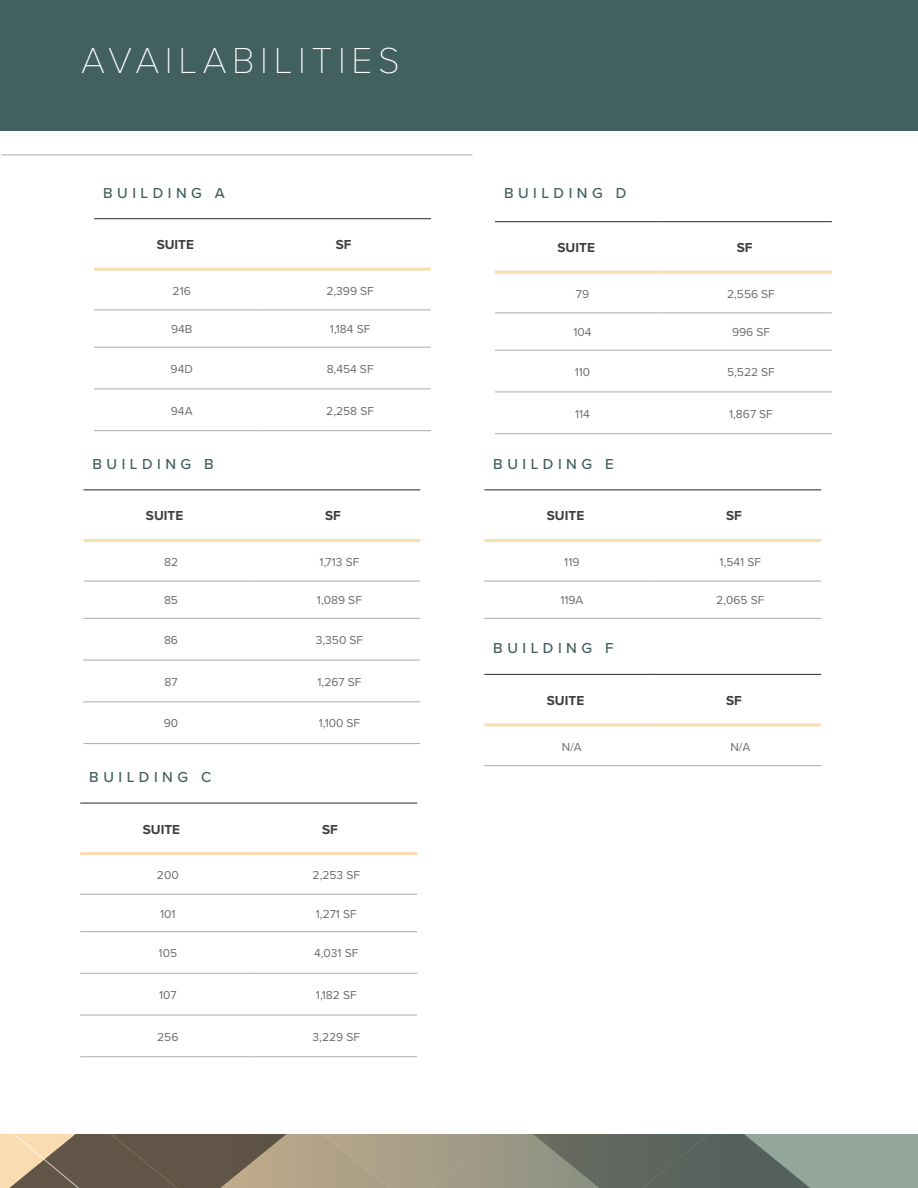
<style>
.page{position:relative;width:918px;height:1188px;background:#fff}
.page>*{position:absolute;margin:0;border:0;box-sizing:border-box;transform-origin:0 0}
.Heading{font:100 37.5px "Proxima Nova T";letter-spacing:.15em;color:#fff}
.Subhead{font:500 15px "Proxima Nova";letter-spacing:.3em;color:#42605e}
.Bold_Table_Header{font:700 13.5px "Proxima Nova";color:#3e3e3f}
.Table_Header{font:700 13.5px "Proxima Nova";color:#3e3e3f}
.Table_Content{font:12px "Proxima Nova";color:#6c6d70}
.Bold_Table_Content{font:12px "Proxima Nova";color:#6c6d70}
</style>
<div class="page">
<div style="left:0;top:0;width:918px;height:131px;background:#42605e"></div>
<div style="left:0;top:1134px;width:918px;height:54px;background:#92a69b"></div>
<svg style="left:0;top:1134px;width:810px;height:54px;background:#85806e"></svg>
<hr style="left:2px;top:154px;width:470px;height:1px;background:#b2b3b7">
<svg style="left:263px;top:310px;width:168px;height:80px"></svg>
<hr style="left:94px;top:309px;width:169px;height:1px;background:#b2b3b7">
<hr style="left:263px;top:309px;width:168px;height:1px;background:#b2b3b7">
<hr style="left:94px;top:347px;width:169px;height:1px;background:#b2b3b7">
<hr style="left:263px;top:347px;width:168px;height:1px;background:#b2b3b7">
<hr style="left:94px;top:388px;width:169px;height:1px;background:#b2b3b7">
<hr style="left:263px;top:388px;width:168px;height:1px;background:#b2b3b7">
<hr style="left:94px;top:430px;width:169px;height:1px;background:#b2b3b7">
<hr style="left:263px;top:430px;width:168px;height:1px;background:#b2b3b7">
<hr style="left:94px;top:218px;width:169px;height:1px;background:#3e3e3f">
<hr style="left:263px;top:218px;width:168px;height:1px;background:#3e3e3f">
<hr style="left:94px;top:268px;width:169px;height:3px;background:#f9dcb0">
<hr style="left:263px;top:268px;width:168px;height:3px;background:#f9dcb0">
<svg style="left:252px;top:580px;width:168px;height:123px"></svg>
<hr style="left:83px;top:581px;width:169px;height:1px;background:#b2b3b7">
<hr style="left:252px;top:581px;width:168px;height:1px;background:#b2b3b7">
<hr style="left:83px;top:618px;width:169px;height:1px;background:#b2b3b7">
<hr style="left:252px;top:618px;width:168px;height:1px;background:#b2b3b7">
<hr style="left:83px;top:660px;width:169px;height:1px;background:#b2b3b7">
<hr style="left:252px;top:660px;width:168px;height:1px;background:#b2b3b7">
<hr style="left:83px;top:701px;width:169px;height:1px;background:#b2b3b7">
<hr style="left:252px;top:701px;width:168px;height:1px;background:#b2b3b7">
<hr style="left:83px;top:743px;width:169px;height:1px;background:#b2b3b7">
<hr style="left:252px;top:743px;width:168px;height:1px;background:#b2b3b7">
<hr style="left:83px;top:489px;width:169px;height:1px;background:#3e3e3f">
<hr style="left:252px;top:489px;width:168px;height:1px;background:#3e3e3f">
<hr style="left:83px;top:539px;width:169px;height:3px;background:#f9dcb0">
<hr style="left:252px;top:539px;width:168px;height:3px;background:#f9dcb0">
<svg style="left:249px;top:893px;width:168px;height:80px"></svg>
<hr style="left:80px;top:894px;width:169px;height:1px;background:#b2b3b7">
<hr style="left:249px;top:894px;width:168px;height:1px;background:#b2b3b7">
<hr style="left:80px;top:931px;width:169px;height:1px;background:#b2b3b7">
<hr style="left:249px;top:931px;width:168px;height:1px;background:#b2b3b7">
<hr style="left:80px;top:973px;width:169px;height:1px;background:#b2b3b7">
<hr style="left:249px;top:973px;width:168px;height:1px;background:#b2b3b7">
<hr style="left:80px;top:1014px;width:169px;height:2px;background:#b2b3b7">
<hr style="left:249px;top:1014px;width:168px;height:2px;background:#b2b3b7">
<hr style="left:80px;top:1056px;width:169px;height:1px;background:#b2b3b7">
<hr style="left:249px;top:1056px;width:168px;height:1px;background:#b2b3b7">
<hr style="left:80px;top:802px;width:169px;height:2px;background:#3e3e3f">
<hr style="left:249px;top:802px;width:168px;height:2px;background:#3e3e3f">
<hr style="left:80px;top:852px;width:169px;height:3px;background:#f9dcb0">
<hr style="left:249px;top:852px;width:168px;height:3px;background:#f9dcb0">
<svg style="left:663px;top:313px;width:169px;height:80px"></svg>
<hr style="left:495px;top:312px;width:168px;height:1px;background:#b2b3b7">
<hr style="left:663px;top:312px;width:169px;height:1px;background:#b2b3b7">
<hr style="left:495px;top:350px;width:168px;height:1px;background:#b2b3b7">
<hr style="left:663px;top:350px;width:169px;height:1px;background:#b2b3b7">
<hr style="left:495px;top:391px;width:168px;height:1px;background:#b2b3b7">
<hr style="left:663px;top:391px;width:169px;height:1px;background:#b2b3b7">
<hr style="left:495px;top:433px;width:168px;height:1px;background:#b2b3b7">
<hr style="left:663px;top:433px;width:169px;height:1px;background:#b2b3b7">
<hr style="left:495px;top:221px;width:168px;height:1px;background:#3e3e3f">
<hr style="left:663px;top:221px;width:169px;height:1px;background:#3e3e3f">
<hr style="left:495px;top:271px;width:168px;height:3px;background:#f9dcb0">
<hr style="left:663px;top:271px;width:169px;height:3px;background:#f9dcb0">
<svg style="left:653px;top:580px;width:168px;height:38px"></svg>
<hr style="left:484px;top:581px;width:169px;height:1px;background:#b2b3b7">
<hr style="left:653px;top:581px;width:168px;height:1px;background:#b2b3b7">
<hr style="left:484px;top:618px;width:169px;height:1px;background:#b2b3b7">
<hr style="left:653px;top:618px;width:168px;height:1px;background:#b2b3b7">
<hr style="left:484px;top:489px;width:169px;height:1px;background:#3e3e3f">
<hr style="left:653px;top:489px;width:168px;height:1px;background:#3e3e3f">
<hr style="left:484px;top:539px;width:169px;height:3px;background:#f9dcb0">
<hr style="left:653px;top:539px;width:168px;height:3px;background:#f9dcb0">
<hr style="left:484px;top:765px;width:169px;height:1px;background:#b2b3b7">
<hr style="left:653px;top:765px;width:168px;height:1px;background:#b2b3b7">
<hr style="left:484px;top:674px;width:169px;height:1px;background:#3e3e3f">
<hr style="left:653px;top:674px;width:168px;height:1px;background:#3e3e3f">
<hr style="left:484px;top:723px;width:169px;height:3px;background:#f9dcb0">
<hr style="left:653px;top:723px;width:168px;height:3px;background:#f9dcb0">
<p class="Heading" style="left:81px;top:33px;width:320px">AVAILABILITIES</p>
<p class="Subhead" style="left:103px;top:181px;width:123px">BUILDING A</p>
<p class="Bold_Table_Header" style="left:157px;top:235px;width:39px">SUITE</p>
<p class="Table_Header" style="left:336px;top:235px;width:17px">SF</p>
<p class="Bold_Table_Content" style="left:173px;top:282px;width:20px">216</p>
<p class="Table_Content" style="left:326px;top:282px;width:49px">2,399 SF</p>
<p class="Bold_Table_Content" style="left:171px;top:320px;width:23px">94B</p>
<p class="Table_Content" style="left:330px;top:320px;width:42px">1,184 SF</p>
<p class="Bold_Table_Content" style="left:171px;top:360px;width:24px">94D</p>
<p class="Table_Content" style="left:327px;top:360px;width:48px">8,454 SF</p>
<p class="Bold_Table_Content" style="left:171px;top:402px;width:23px">94A</p>
<p class="Table_Content" style="left:326px;top:402px;width:49px">2,258 SF</p>
<p class="Subhead" style="left:92px;top:453px;width:123px">BUILDING B</p>
<p class="Bold_Table_Header" style="left:146px;top:506px;width:39px">SUITE</p>
<p class="Table_Header" style="left:325px;top:506px;width:17px">SF</p>
<p class="Bold_Table_Content" style="left:164px;top:553px;width:16px">82</p>
<p class="Table_Content" style="left:320px;top:553px;width:41px">1,713 SF</p>
<p class="Bold_Table_Content" style="left:164px;top:592px;width:16px">85</p>
<p class="Table_Content" style="left:317px;top:592px;width:46px">1,089 SF</p>
<p class="Bold_Table_Content" style="left:164px;top:631px;width:16px">86</p>
<p class="Table_Content" style="left:316px;top:631px;width:49px">3,350 SF</p>
<p class="Bold_Table_Content" style="left:164px;top:673px;width:15px">87</p>
<p class="Table_Content" style="left:318px;top:673px;width:45px">1,267 SF</p>
<p class="Bold_Table_Content" style="left:164px;top:714px;width:16px">90</p>
<p class="Table_Content" style="left:319px;top:714px;width:43px">1,100 SF</p>
<p class="Subhead" style="left:89px;top:766px;width:123px">BUILDING C</p>
<p class="Bold_Table_Header" style="left:143px;top:819px;width:39px">SUITE</p>
<p class="Table_Header" style="left:322px;top:819px;width:17px">SF</p>
<p class="Bold_Table_Content" style="left:157px;top:866px;width:23px">200</p>
<p class="Table_Content" style="left:313px;top:866px;width:49px">2,253 SF</p>
<p class="Bold_Table_Content" style="left:160px;top:905px;width:17px">101</p>
<p class="Table_Content" style="left:316px;top:905px;width:42px">1,271 SF</p>
<p class="Bold_Table_Content" style="left:159px;top:944px;width:20px">105</p>
<p class="Table_Content" style="left:314px;top:944px;width:46px">4,031 SF</p>
<p class="Bold_Table_Content" style="left:159px;top:986px;width:19px">107</p>
<p class="Table_Content" style="left:316px;top:986px;width:42px">1,182 SF</p>
<p class="Bold_Table_Content" style="left:157px;top:1028px;width:23px">256</p>
<p class="Table_Content" style="left:313px;top:1028px;width:49px">3,229 SF</p>
<p class="Subhead" style="left:504px;top:181px;width:124px">BUILDING D</p>
<p class="Bold_Table_Header" style="left:558px;top:238px;width:39px">SUITE</p>
<p class="Table_Header" style="left:737px;top:238px;width:17px">SF</p>
<p class="Bold_Table_Content" style="left:576px;top:285px;width:15px">79</p>
<p class="Table_Content" style="left:727px;top:285px;width:49px">2,556 SF</p>
<p class="Bold_Table_Content" style="left:574px;top:323px;width:20px">104</p>
<p class="Table_Content" style="left:732px;top:323px;width:40px">996 SF</p>
<p class="Bold_Table_Content" style="left:575px;top:363px;width:17px">110</p>
<p class="Table_Content" style="left:727px;top:363px;width:49px">5,522 SF</p>
<p class="Bold_Table_Content" style="left:575px;top:405px;width:16px">114</p>
<p class="Table_Content" style="left:729px;top:405px;width:45px">1,867 SF</p>
<p class="Subhead" style="left:493px;top:453px;width:122px">BUILDING E</p>
<p class="Bold_Table_Header" style="left:547px;top:506px;width:39px">SUITE</p>
<p class="Table_Header" style="left:726px;top:506px;width:17px">SF</p>
<p class="Bold_Table_Content" style="left:564px;top:553px;width:17px">119</p>
<p class="Table_Content" style="left:720px;top:553px;width:43px">1,541 SF</p>
<p class="Bold_Table_Content" style="left:560px;top:592px;width:25px">119A</p>
<p class="Table_Content" style="left:716px;top:592px;width:50px">2,065 SF</p>
<p class="Subhead" style="left:493px;top:637px;width:122px">BUILDING F</p>
<p class="Bold_Table_Header" style="left:547px;top:690px;width:39px">SUITE</p>
<p class="Table_Header" style="left:726px;top:690px;width:17px">SF</p>
<p class="Bold_Table_Content" style="left:562px;top:738px;width:21px">N/A</p>
<p class="Table_Content" style="left:730px;top:738px;width:21px">N/A</p>
</div>
